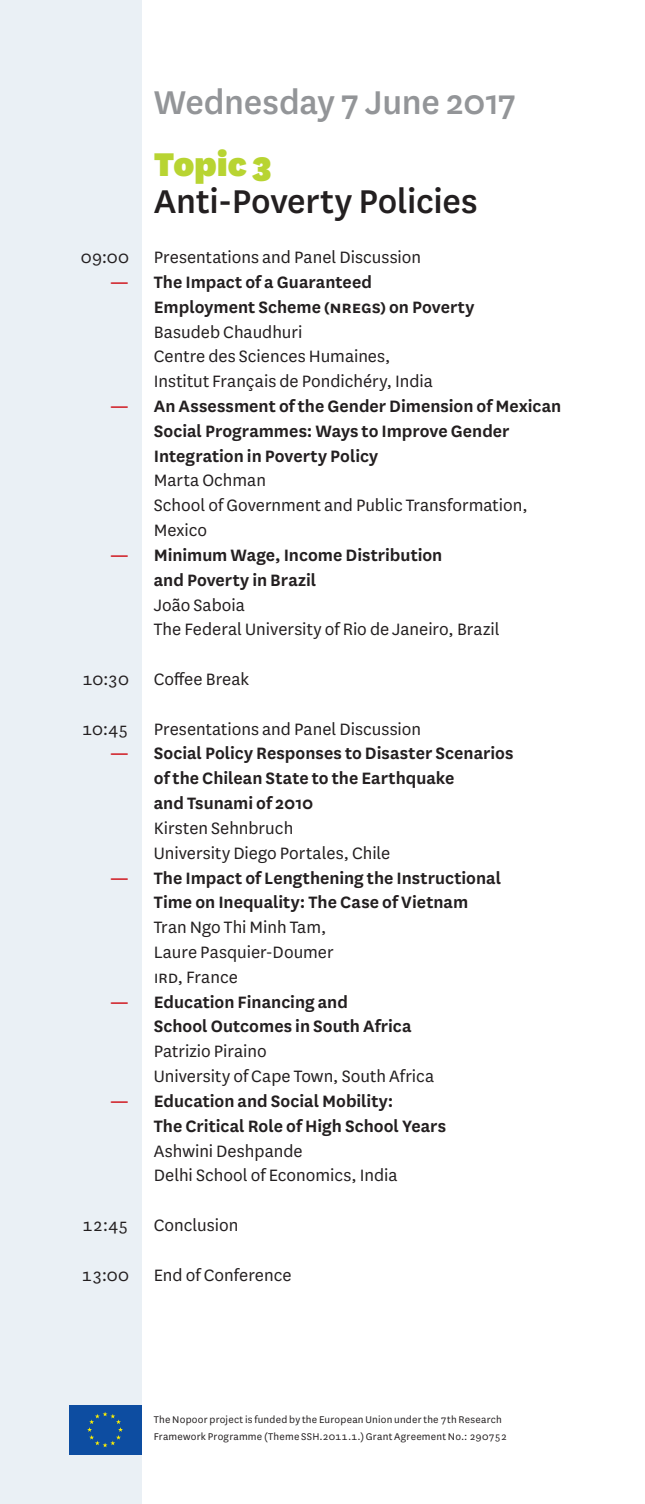
<style>
.page{position:relative;width:645px;height:1504px;background:#fff}
.page>*{position:absolute;margin:0;border:0;box-sizing:border-box;transform-origin:0 0}
.semi_headline{font:500 38.5px "National";letter-spacing:-.005em;color:#231f20}
.headline{font:500 38.5px "National";letter-spacing:-.005em;color:#939598}
.semi_headline-2{font:900 38.5px "National";letter-spacing:-.005em;color:#b8d432}
.lauftext{font:19.25px "National";color:#231f20}
.Subline{font:600 19.25px "National";color:#231f20}
.lauftext-2{font:11.38px "National";letter-spacing:.02em;color:#231f20}
.s1{color:#d1232a}
</style>
<div class="page">
<div style="left:0;top:0;width:141px;height:1503px;background:#eaf0f5"></div>
<div style="left:69px;top:1404px;width:72px;height:49px;background:#0d4da1"></div>
<svg style="left:87px;top:1412px;width:36px;height:34px"></svg>
<p class="headline" style="left:154px;top:76px;width:364px">Wednesday 7 June 2017</p>
<p class="semi_headline-2" style="left:154px;top:137px;width:121px">Topic 3</p>
<p class="semi_headline" style="left:154px;top:175px;width:325px">Anti-Poverty Policies</p>
<p class="lauftext" style="left:81px;top:245px;width:50px">09:00</p>
<p class="lauftext" style="left:154px;top:245px;width:269px">Presentations and Panel Discussion</p>
<p class="Subline" style="left:110px;top:268px;width:264px"><span class="s1">—</span> The Impact of a Guaranteed</p>
<p class="Subline" style="left:154px;top:293px;width:322px">Employment Scheme (NREGS) on Poverty</p>
<p class="lauftext" style="left:154px;top:319px;width:150px">Basudeb Chaudhuri</p>
<p class="lauftext" style="left:154px;top:344px;width:238px">Centre des Sciences Humaines,</p>
<p class="lauftext" style="left:154px;top:369px;width:281px">Institut Français de Pondichéry, India</p>
<p class="Subline" style="left:110px;top:393px;width:453px"><span class="s1">—</span> An Assessment ofthe Gender Dimension of Mexican</p>
<p class="Subline" style="left:154px;top:417px;width:357px">Social Programmes: Ways to Improve Gender</p>
<p class="Subline" style="left:154px;top:442px;width:226px">Integration in Poverty Policy</p>
<p class="lauftext" style="left:154px;top:468px;width:114px">Marta Ochman</p>
<p class="lauftext" style="left:154px;top:493px;width:375px">School of Government and Public Transformation,</p>
<p class="lauftext" style="left:154px;top:517px;width:55px">Mexico</p>
<p class="Subline" style="left:110px;top:541px;width:334px"><span class="s1">—</span> Minimum Wage, Income Distribution</p>
<p class="Subline" style="left:154px;top:566px;width:164px">and Poverty in Brazil</p>
<p class="lauftext" style="left:154px;top:592px;width:93px">João Saboia</p>
<p class="lauftext" style="left:154px;top:617px;width:347px">The Federal University of Rio de Janeiro, Brazil</p>
<p class="lauftext" style="left:82px;top:666px;width:48px">10:30</p>
<p class="lauftext" style="left:154px;top:666px;width:97px">Coffee Break</p>
<p class="lauftext" style="left:82px;top:716px;width:49px">10:45</p>
<p class="lauftext" style="left:154px;top:716px;width:269px">Presentations and Panel Discussion</p>
<p class="Subline" style="left:110px;top:740px;width:405px"><span class="s1">—</span> Social Policy Responses to Disaster Scenarios</p>
<p class="Subline" style="left:154px;top:765px;width:302px">of the Chilean State to the Earthquake</p>
<p class="Subline" style="left:154px;top:789px;width:161px">and Tsunami of 2010</p>
<p class="lauftext" style="left:154px;top:815px;width:141px">Kirsten Sehnbruch</p>
<p class="lauftext" style="left:154px;top:840px;width:238px">University Diego Portales, Chile</p>
<p class="Subline" style="left:110px;top:864px;width:393px"><span class="s1">—</span> The Impact of Lengthening the Instructional</p>
<p class="Subline" style="left:154px;top:889px;width:316px">Time on Inequality: The Case of Vietnam</p>
<p class="lauftext" style="left:154px;top:914px;width:174px">Tran Ngo Thi Minh Tam,</p>
<p class="lauftext" style="left:154px;top:939px;width:181px">Laure Pasquier-Doumer</p>
<p class="lauftext" style="left:154px;top:964px;width:86px">IRD, France</p>
<p class="Subline" style="left:110px;top:988px;width:240px"><span class="s1">—</span> Education Financing and</p>
<p class="Subline" style="left:154px;top:1013px;width:259px">School Outcomes in South Africa</p>
<p class="lauftext" style="left:154px;top:1038px;width:115px">Patrizio Piraino</p>
<p class="lauftext" style="left:154px;top:1063px;width:282px">University of Cape Town, South Africa</p>
<p class="Subline" style="left:110px;top:1087px;width:285px"><span class="s1">—</span> Education and Social Mobility:</p>
<p class="Subline" style="left:154px;top:1112px;width:294px">The Critical Role of High School Years</p>
<p class="lauftext" style="left:154px;top:1137px;width:150px">Ashwini Deshpande</p>
<p class="lauftext" style="left:154px;top:1162px;width:245px">Delhi School of Economics, India</p>
<p class="lauftext" style="left:82px;top:1212px;width:48px">12:45</p>
<p class="lauftext" style="left:154px;top:1212px;width:86px">Conclusion</p>
<p class="lauftext" style="left:81px;top:1261px;width:49px">13:00</p>
<p class="lauftext" style="left:154px;top:1261px;width:139px">End of Conference</p>
<p class="lauftext-2" style="left:154px;top:1411px;width:349px">TheNopoor projectis funded by the European Union underthe 7th Research</p>
<p class="lauftext-2" style="left:154px;top:1429px;width:355px">Framework Programme (Theme SSH.2011.1.) Grant AgreementNo.: 290752</p>
</div>
